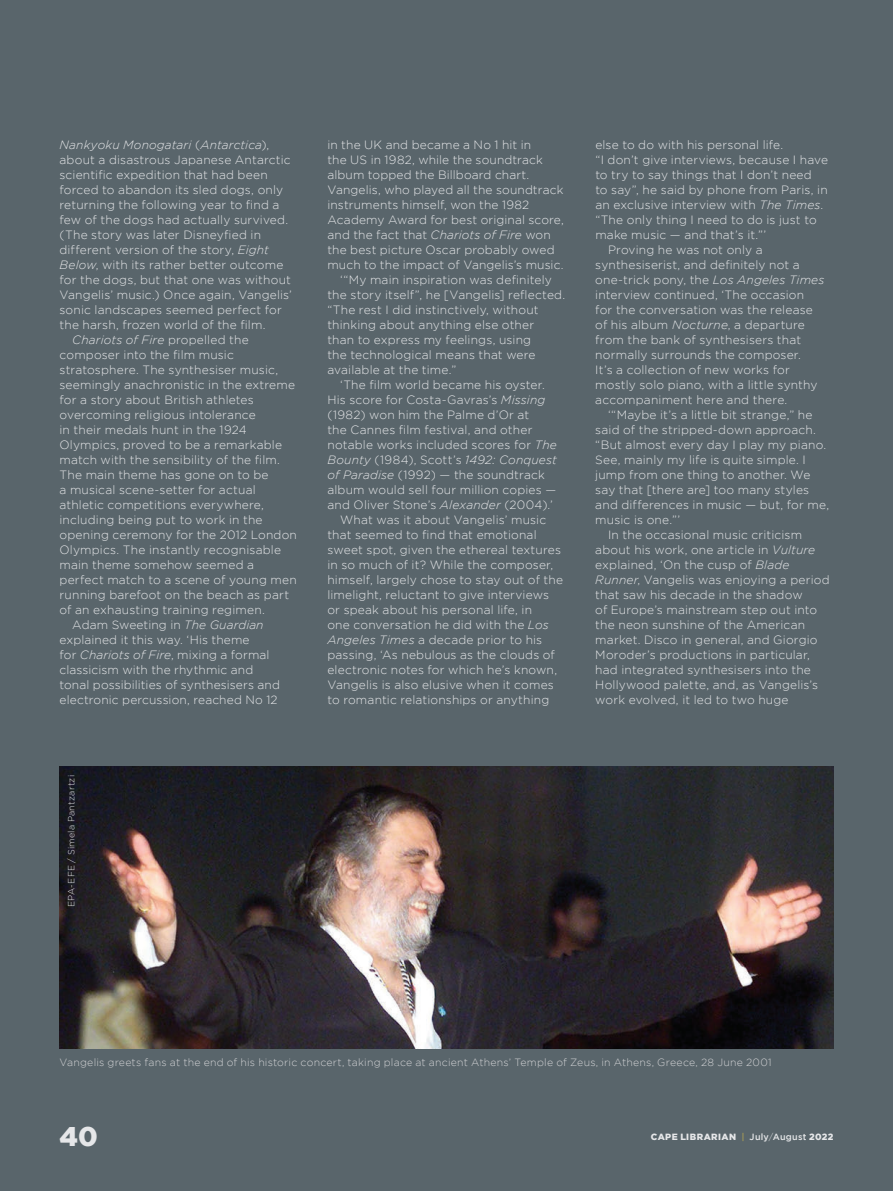
<style>
.page{position:relative;width:893px;height:1191px;background:#59656b}
.page>*{position:absolute;margin:0;border:0;box-sizing:border-box;transform-origin:0 0}
.t1{font:900 27px "Gotham";color:#e6e7e9}
.t2{font:300 12px/15px "Gotham";letter-spacing:.015em;color:#e6e7e9}
.Pull_Quotes{font:300 10.5px "Gotham";letter-spacing:.02em;color:#d1d2d4}
.t3{font:900 9px "Gotham";letter-spacing:.045em;color:#e6e7e9}
.Pull_Quotes-2{font:300 9px "Gotham";letter-spacing:.025em;color:#e6e7e9}
.s1{font-style:italic}
.s2{font-weight:300;color:#ffd73d}
.s3{font-weight:500}
.s4{font-weight:300}
</style>
<div class="page">
<img style="left:60px;top:766px;width:773px;height:282px">
<p class="t2" style="left:60px;top:137px;width:234px"><span class="s1">Nankyoku Monogatari</span> (<span class="s1">Antarctica</span>), about a disastrous Japanese Antarctic scientific expedition that had been forced to abandon its sled dogs, only returning the following year to find a few of the dogs had actually survived. (The story was later Disneyfied in different version of the story, <span class="s1">Eight Below</span>, with its rather better outcome for the dogs, but that one was without Vangelis’ music.) Once again, Vangelis’ sonic landscapes seemed perfect for the harsh, frozen world of the film.</p>
<p class="t2" style="left:60px;top:332px;width:239px;text-indent:13px"><span class="s1">Chariots of Fire</span> propelled the composer into the film music stratosphere. The synthesiser music, seemingly anachronistic in the extreme for a story about British athletes overcoming religious intolerance<br>in their medals hunt in the 1924<br>Olympics, proved to be a remarkable match with the sensibility of the film.<br>The main theme has gone on to be<br>a musical scene-setter for actual athletic competitions everywhere, including being put to work in the opening ceremony for the 2012 London Olympics. The instantly recognisable main theme somehow seemed a perfect match to a scene of young men running barefoot on the beach as part of an exhausting training regimen.</p>
<p class="t2" style="left:60px;top:617px;width:222px;text-indent:13px">Adam Sweeting in <span class="s1">The Guardian </span>explained it this way. ‘His theme<br>for <span class="s1">Chariots of Fire</span>, mixing a formal classicism with the rhythmic and tonal possibilities of synthesisers and electronic percussion, reached No 12</p>
<p class="Pull_Quotes-2" style="left:67px;top:907px;width:133px;rotate:-90deg">EPA-EFE / Simela Pantzartzi</p>
<p class="t2" style="left:327px;top:137px;width:238px">in the UK and became a No 1 hit in<br>the US in 1982, while the soundtrack album topped the Billboard chart.<br>Vangelis, who played all the soundtrack instruments himself, won the 1982<br>Academy Award for best original score, and the fact that <span class="s1">Chariots of Fire</span> won the best picture Oscar probably owed much to the impact of Vangelis’s music.</p>
<p class="t2" style="left:327px;top:272px;width:239px;text-indent:13px">‘“My main inspiration was definitely the story itself”, he [Vangelis] reflected. “The rest I did instinctively, without thinking about anything else other<br>than to express my feelings, using<br>the technological means that were available at the time.”</p>
<p class="t2" style="left:327px;top:377px;width:231px;text-indent:13px">‘The film world became his oyster.<br>His score for Costa-Gavras’s <span class="s1">Missing </span>(1982) won him the Palme d’Or at<br>the Cannes film festival, and other notable works included scores for <span class="s1">The Bounty</span> (1984), Scott’s <span class="s1">1492: Conquest of Paradise</span> (1992) — the soundtrack album would sell four million copies — and Oliver Stone’s <span class="s1">Alexander</span> (2004).’</p>
<p class="t2" style="left:327px;top:512px;width:237px;text-indent:13px">What was it about Vangelis’ music that seemed to find that emotional sweet spot, given the ethereal textures in so much of it? While the composer, himself, largely chose to stay out of the limelight, reluctant to give interviews or speak about his personal life, in<br>one conversation he did with the <span class="s1">Los Angeles Times</span> a decade prior to his passing, ‘As nebulous as the clouds of electronic notes for which he’s known, Vangelis is also elusive when it comes to romantic relationships or anything</p>
<p class="t2" style="left:595px;top:137px;width:189px">else to do with his personal life.</p>
<p class="t2" style="left:595px;top:152px;width:234px">“I don’t give interviews, because I have to try to say things that I don’t need<br>to say”, he said by phone from Paris, in an exclusive interview with <span class="s1">The Times</span>. “The only thing I need to do is just to make music — and that’s it.”’</p>
<p class="t2" style="left:595px;top:242px;width:231px;text-indent:13px">Proving he was not only a synthesiserist, and definitely not a one-trick pony, the <span class="s1">Los Angeles Times </span>interview continued, ‘The occasion<br>for the conversation was the release of his album <span class="s1">Nocturne</span>, a departure from the bank of synthesisers that normally surrounds the composer.<br>It’s a collection of new works for mostly solo piano, with a little synthy accompaniment here and there.</p>
<p class="t2" style="left:595px;top:407px;width:235px;text-indent:13px">‘“Maybe it’s a little bit strange,” he said of the stripped-down approach. “But almost every day I play my piano.<br>See, mainly my life is quite simple. I jump from one thing to another. We say that [there are] too many styles and differences in music — but, for me, music is one.”’</p>
<p class="t2" style="left:595px;top:527px;width:236px;text-indent:13px">In the occasional music criticism about his work, one article in <span class="s1">Vulture </span>explained, ‘On the cusp of <span class="s1">Blade Runner</span>, Vangelis was enjoying a period that saw his decade in the shadow<br>of Europe’s mainstream step out into the neon sunshine of the American market. Disco in general, and Giorgio Moroder’s productions in particular, had integrated synthesisers into the Hollywood palette, and, as Vangelis’s work evolved, it led to two huge</p>
<p class="Pull_Quotes" style="left:60px;top:1056px;width:714px">Vangelis greets fans at the end of his historic concert, taking place at ancient Athens’ Temple of Zeus, in Athens, Greece, 28 June 2001</p>
<h1 class="t1" style="left:60px;top:1120px;width:40px">40</h1>
<p class="t3" style="left:651px;top:1131px;width:184px">CAPE LIBRARIAN <span class="s2">|</span> <span class="s3">July</span><span class="s4">/</span><span class="s3">August</span> 2022</p>
</div>
